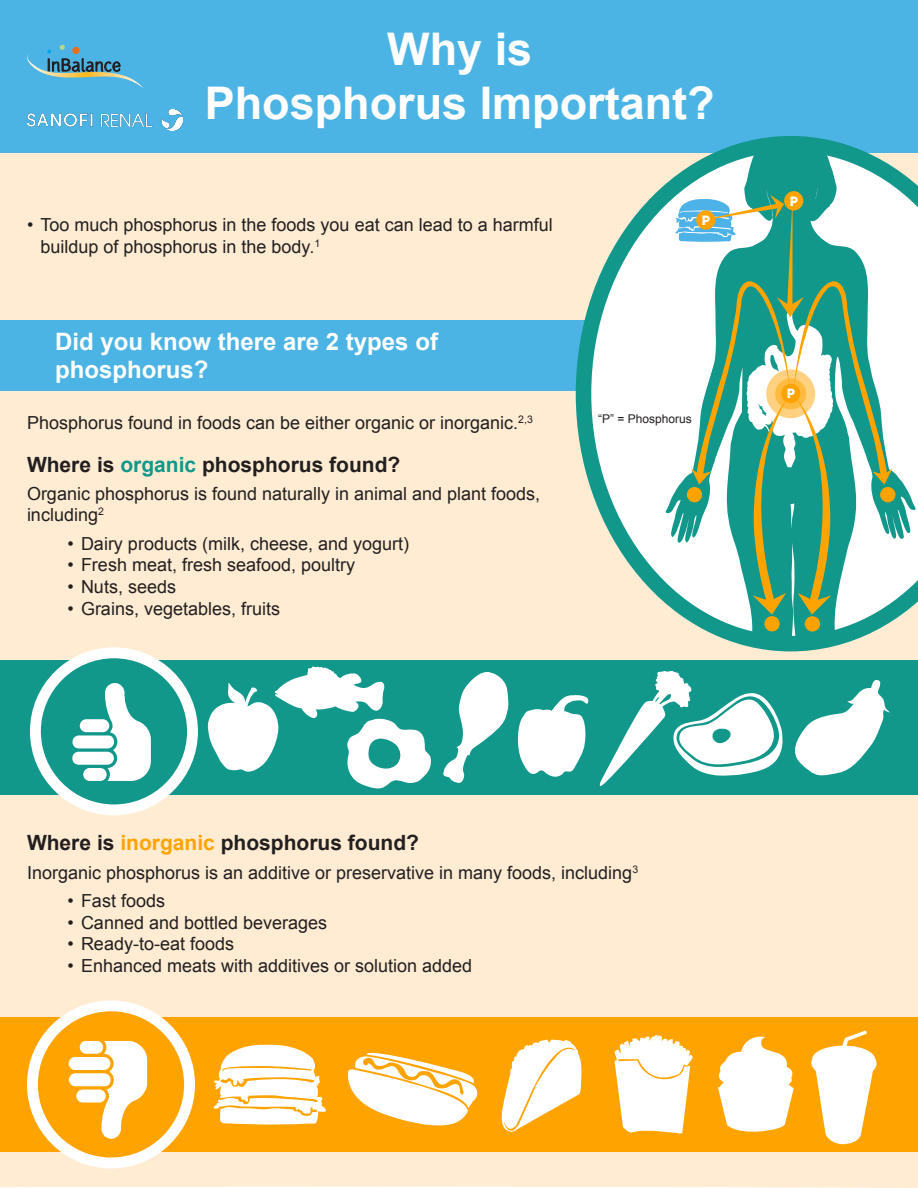
<style>
.page{position:relative;width:918px;height:1188px;background:#fff}
.page>*{position:absolute;margin:0;border:0;box-sizing:border-box;transform-origin:0 0}
.t1{font:700 45px/54px "Arial";color:#fff;text-align:center}
.t2{font:700 24px/28.8px "Arial";color:#fff}
.t3{font:700 21px "Arial";color:#231f20}
.t4{font:18px/21.6px "Arial";color:#231f20}
.t5{font:700 12.75px "ITC Avant Garde Std";color:#fff}
.t6{font:12px "Arial";color:#231f20}
.s1{color:#12978b}
.s2{color:#ffa300}
</style>
<div class="page">
<div style="left:0;top:152px;width:918px;height:1036px;background:#ffecd2"></div>
<div style="left:0;top:0;width:918px;height:152px;background:#4cb4e5"></div>
<div style="left:1px;top:320px;width:916px;height:71px;background:#4cb4e5"></div>
<div style="left:0;top:660px;width:917px;height:134px;background:#12978b"></div>
<svg style="left:566px;top:656px;width:34px;height:1px"></svg>
<svg style="left:518px;top:695px;width:71px;height:82px"></svg>
<div style="left:0;top:1017px;width:918px;height:134px;background:#ffa300"></div>
<svg style="left:214px;top:1044px;width:112px;height:81px"></svg>
<svg style="left:501px;top:1040px;width:81px;height:92px"></svg>
<svg style="left:615px;top:1035px;width:77px;height:99px"></svg>
<svg style="left:35px;top:653px;width:158px;height:157px"></svg>
<svg style="left:105px;top:683px;width:46px;height:98px"></svg>
<div style="left:83px;top:768px;width:24px;height:13px;background:#fff;border-radius:6px"></div>
<div style="left:72px;top:752px;width:42px;height:13px;background:#fff;border-radius:6px"></div>
<div style="left:72px;top:735px;width:42px;height:13px;background:#fff;border-radius:6px"></div>
<div style="left:80px;top:719px;width:29px;height:13px;background:#fff;border-radius:6px"></div>
<div style="left:30px;top:647px;width:168px;height:168px;border:11px solid #fff;border-radius:50%"></div>
<svg style="left:795px;top:679px;width:95px;height:96px"></svg>
<svg style="left:348px;top:1052px;width:130px;height:73px"></svg>
<svg style="left:32px;top:1006px;width:158px;height:157px"></svg>
<svg style="left:101px;top:1041px;width:46px;height:98px"></svg>
<div style="left:80px;top:1041px;width:23px;height:13px;background:#fff;border-radius:6px"></div>
<div style="left:69px;top:1057px;width:41px;height:13px;background:#fff;border-radius:6px"></div>
<div style="left:69px;top:1073px;width:42px;height:13px;background:#fff;border-radius:6px"></div>
<div style="left:76px;top:1090px;width:30px;height:13px;background:#fff;border-radius:6px"></div>
<div style="left:27px;top:1000px;width:168px;height:168px;border:11px solid #fff;border-radius:50%"></div>
<svg style="left:443px;top:672px;width:65px;height:111px"></svg>
<svg style="left:208px;top:666px;width:223px;height:122px"></svg>
<svg style="left:599px;top:671px;width:184px;height:116px"></svg>
<svg style="left:718px;top:1037px;width:76px;height:95px"></svg>
<svg style="left:811px;top:1031px;width:66px;height:113px"></svg>
<svg style="left:27px;top:45px;width:116px;height:43px"></svg>
<svg style="left:576px;top:136px;width:342px;height:515px"></svg>
<div style="left:880px;top:487px;width:15px;height:15px;background:#ffa300;border-radius:50%"></div>
<div style="left:764px;top:616px;width:16px;height:15px;background:#ffa300;border-radius:50%"></div>
<div style="left:805px;top:616px;width:15px;height:16px;background:#ffa300;border-radius:50%"></div>
<svg style="left:784px;top:191px;width:19px;height:19px"></svg>
<svg style="left:675px;top:195px;width:217px;height:420px"></svg>
<img style="left:27px;top:109px;width:156px;height:22px">
<p class="t1" style="left:205px;top:24px;width:512px">Why is<br>Phosphorus Important?</p>
<p class="t4" style="left:40px;top:215px;width:514px;text-indent:-14px">• Too much phosphorus in the foods you eat can lead to a harmful buildup of phosphorus in the body.<sup>1</sup></p>
<p class="t2" style="left:55px;top:328px;width:384px">Did you know there are 2 types of phosphorus?</p>
<p class="t4" style="left:27px;top:412px;width:507px">Phosphorus found in foods can be either organic or inorganic.<sup>2,3</sup></p>
<p class="t3" style="left:27px;top:450px;width:375px">Where is <span class="s1">organic</span> phosphorus found?</p>
<p class="t4" style="left:27px;top:483px;width:515px">Organic phosphorus is found naturally in animal and plant foods, including<sup>2</sup></p>
<p class="t4" style="left:68px;top:533px;width:343px">• Dairy products (milk, cheese, and yogurt)</p>
<p class="t4" style="left:68px;top:554px;width:289px">• Fresh meat, fresh seafood, poultry</p>
<p class="t4" style="left:68px;top:576px;width:110px">• Nuts, seeds</p>
<p class="t4" style="left:68px;top:598px;width:214px">• Grains, vegetables, fruits</p>
<p class="t5" style="left:702px;top:212px;width:10px">P</p>
<p class="t6" style="left:598px;top:411px;width:95px">“P” = Phosphorus</p>
<p class="t5" style="left:790px;top:193px;width:10px">P</p>
<p class="t5" style="left:787px;top:385px;width:10px">P</p>
<p class="t3" style="left:27px;top:829px;width:394px">Where is <span class="s2">inorganic</span> phosphorus found?</p>
<p class="t4" style="left:27px;top:862px;width:613px">Inorganic phosphorus is an additive or preservative in many foods, including<sup>3</sup></p>
<p class="t4" style="left:68px;top:890px;width:99px">• Fast foods</p>
<p class="t4" style="left:68px;top:912px;width:261px">• Canned and bottled beverages</p>
<p class="t4" style="left:68px;top:933px;width:168px">• Ready-to-eat foods</p>
<p class="t4" style="left:68px;top:955px;width:406px">• Enhanced meats with additives or solution added</p>
</div>
